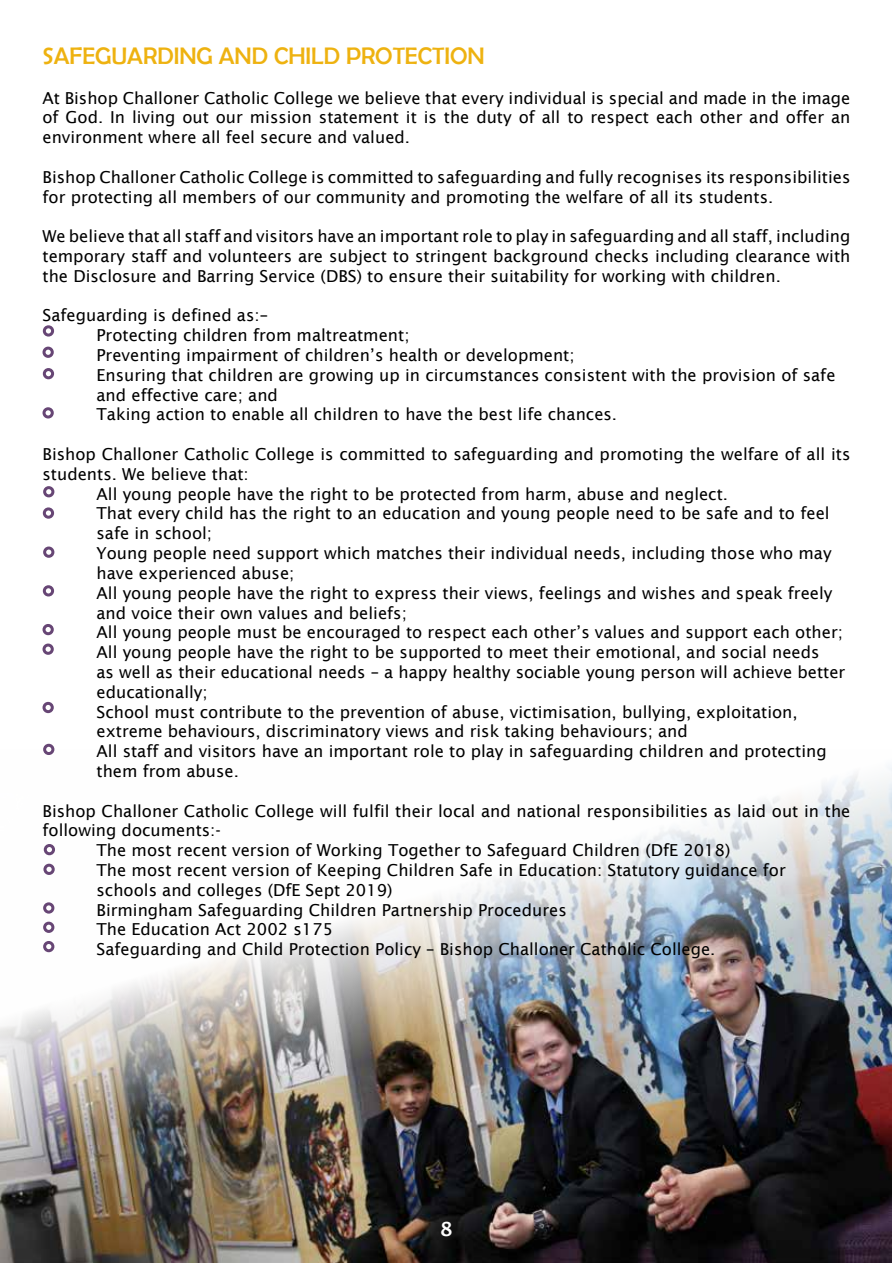
<style>
.page{position:relative;width:893px;height:1263px;background:#fff}
.page>*{position:absolute;margin:0;border:0;box-sizing:border-box;transform-origin:0 0}
.t1{font:24px "Berlin Sans FB";color:#eeb210}
.t2{font:600 19.5px "Lucida Sans";color:#fff}
.t3{font:16.5px/19.8px "Lucida Sans";color:#000;text-align:justify}
</style>
<div class="page">
<img style="left:0;top:749px;width:892px;height:514px">
<div style="left:43px;top:325px;width:11px;height:12px;border:3px solid #674675;border-radius:50%"></div>
<div style="left:43px;top:347px;width:11px;height:11px;border:3px solid #674675;border-radius:50%"></div>
<div style="left:43px;top:368px;width:11px;height:11px;border:3px solid #674675;border-radius:50%"></div>
<div style="left:43px;top:407px;width:11px;height:11px;border:3px solid #674675;border-radius:50%"></div>
<div style="left:43px;top:486px;width:11px;height:11px;border:3px solid #674675;border-radius:50%"></div>
<div style="left:43px;top:507px;width:11px;height:12px;border:3px solid #674675;border-radius:50%"></div>
<div style="left:43px;top:546px;width:11px;height:12px;border:3px solid #674675;border-radius:50%"></div>
<div style="left:43px;top:585px;width:11px;height:11px;border:3px solid #674675;border-radius:50%"></div>
<div style="left:43px;top:624px;width:11px;height:11px;border:3px solid #674675;border-radius:50%"></div>
<div style="left:43px;top:643px;width:11px;height:12px;border:3px solid #674675;border-radius:50%"></div>
<div style="left:43px;top:702px;width:11px;height:11px;border:3px solid #674675;border-radius:50%"></div>
<div style="left:45px;top:745px;width:8px;height:8px;background:#fff;border-radius:50%"></div>
<div style="left:43px;top:744px;width:11px;height:11px;border:3px solid #674675;border-radius:50%"></div>
<div style="left:45px;top:845px;width:9px;height:9px;background:#fff;border-radius:50%"></div>
<div style="left:44px;top:844px;width:11px;height:11px;border:3px solid #674675;border-radius:50%"></div>
<div style="left:45px;top:865px;width:8px;height:8px;background:#fff;border-radius:50%"></div>
<div style="left:43px;top:864px;width:12px;height:11px;border:3px solid #674675;border-radius:50%"></div>
<div style="left:45px;top:904px;width:8px;height:8px;background:#fff;border-radius:50%"></div>
<div style="left:43px;top:902px;width:11px;height:12px;border:3px solid #674675;border-radius:50%"></div>
<div style="left:45px;top:923px;width:8px;height:8px;background:#fff;border-radius:50%"></div>
<div style="left:43px;top:922px;width:11px;height:11px;border:3px solid #674675;border-radius:50%"></div>
<div style="left:45px;top:942px;width:8px;height:9px;background:#fff;border-radius:50%"></div>
<div style="left:43px;top:941px;width:11px;height:11px;border:3px solid #674675;border-radius:50%"></div>
<h1 class="t1" style="left:43px;top:43px;width:444px">SAFEGUARDING AND CHILD PROTECTION</h1>
<p class="t3" style="left:43px;top:88px;width:809px">At Bishop Challoner Catholic College we believe that every individual is special and made in the image of God. In living out our mission statement it is the duty of all to respect each other and offer an environment where all feel secure and valued.</p>
<p class="t3" style="left:43px;top:167px;width:809px">Bishop Challoner Catholic College is committed to safeguarding and fully recognises its responsibilities for protecting all members of our community and promoting the welfare of all its students.</p>
<p class="t3" style="left:43px;top:226px;width:809px">We believe that all staff and visitors have an important role to play in safeguarding and all staff, including temporary staff and volunteers are subject to stringent background checks including clearance with the Disclosure and Barring Service (DBS) to ensure their suitability for working with children.</p>
<p class="t3" style="left:97px;top:306px;width:740px;text-align:left;text-indent:-54px">Safeguarding is defined as:–<br>Protecting children from maltreatment;<br>Preventing impairment of children’s health or development;<br>Ensuring that children are growing up in circumstances consistent with the provision of safe and effective care; and<br>Taking action to enable all children to have the best life chances.</p>
<p class="t3" style="left:43px;top:444px;width:809px">Bishop Challoner Catholic College is committed to safeguarding and promoting the welfare of all its</p>
<p class="t3" style="left:43px;top:464px;width:208px">students. We believe that:</p>
<p class="t3" style="left:97px;top:484px;width:633px">All young people have the right to be protected from harm, abuse and neglect.</p>
<p class="t3" style="left:97px;top:504px;width:735px">That every child has the right to an education and young people need to be safe and to feel</p>
<p class="t3" style="left:97px;top:523px;width:117px">safe in school;</p>
<p class="t3" style="left:97px;top:543px;width:737px">Young people need support which matches their individual needs, including those who may</p>
<p class="t3" style="left:97px;top:563px;width:199px">have experienced abuse;</p>
<p class="t3" style="left:97px;top:583px;width:737px">All young people have the right to express their views, feelings and wishes and speak freely</p>
<p class="t3" style="left:97px;top:603px;width:312px">and voice their own values and beliefs;</p>
<p class="t3" style="left:97px;top:622px;width:748px">All young people must be encouraged to respect each other’s values and support each other;</p>
<p class="t3" style="left:97px;top:642px;width:725px">All young people have the right to be supported to meet their emotional, and social needs</p>
<p class="t3" style="left:97px;top:662px;width:750px">as well as their educational needs – a happy healthy sociable young person will achieve better</p>
<p class="t3" style="left:97px;top:682px;width:113px">educationally;</p>
<p class="t3" style="left:97px;top:702px;width:703px">School must contribute to the prevention of abuse, victimisation, bullying, exploitation,</p>
<p class="t3" style="left:97px;top:721px;width:593px">extreme behaviours, discriminatory views and risk taking behaviours; and</p>
<p class="t3" style="left:97px;top:741px;width:732px">All staff and visitors have an important role to play in safeguarding children and protecting</p>
<p class="t3" style="left:97px;top:761px;width:144px">them from abuse.</p>
<p class="t3" style="left:43px;top:801px;width:809px">Bishop Challoner Catholic College will fulfil their local and national responsibilities as laid out in the</p>
<p class="t3" style="left:43px;top:820px;width:180px">following documents:-</p>
<p class="t3" style="left:97px;top:840px;width:635px">The most recent version of Working Together to Safeguard Children (DfE 2018)</p>
<p class="t3" style="left:97px;top:860px;width:691px">The most recent version of Keeping Children Safe in Education: Statutory guidance for</p>
<p class="t3" style="left:97px;top:880px;width:298px">schools and colleges (DfE Sept 2019)</p>
<p class="t3" style="left:97px;top:900px;width:472px">Birmingham Safeguarding Children Partnership Procedures</p>
<p class="t3" style="left:97px;top:919px;width:238px">The Education Act 2002 s175</p>
<p class="t3" style="left:97px;top:939px;width:620px">Safeguarding and Child Protection Policy – Bishop Challoner Catholic College.</p>
<p class="t2" style="left:440px;top:1217px;width:14px">8</p>
</div>
